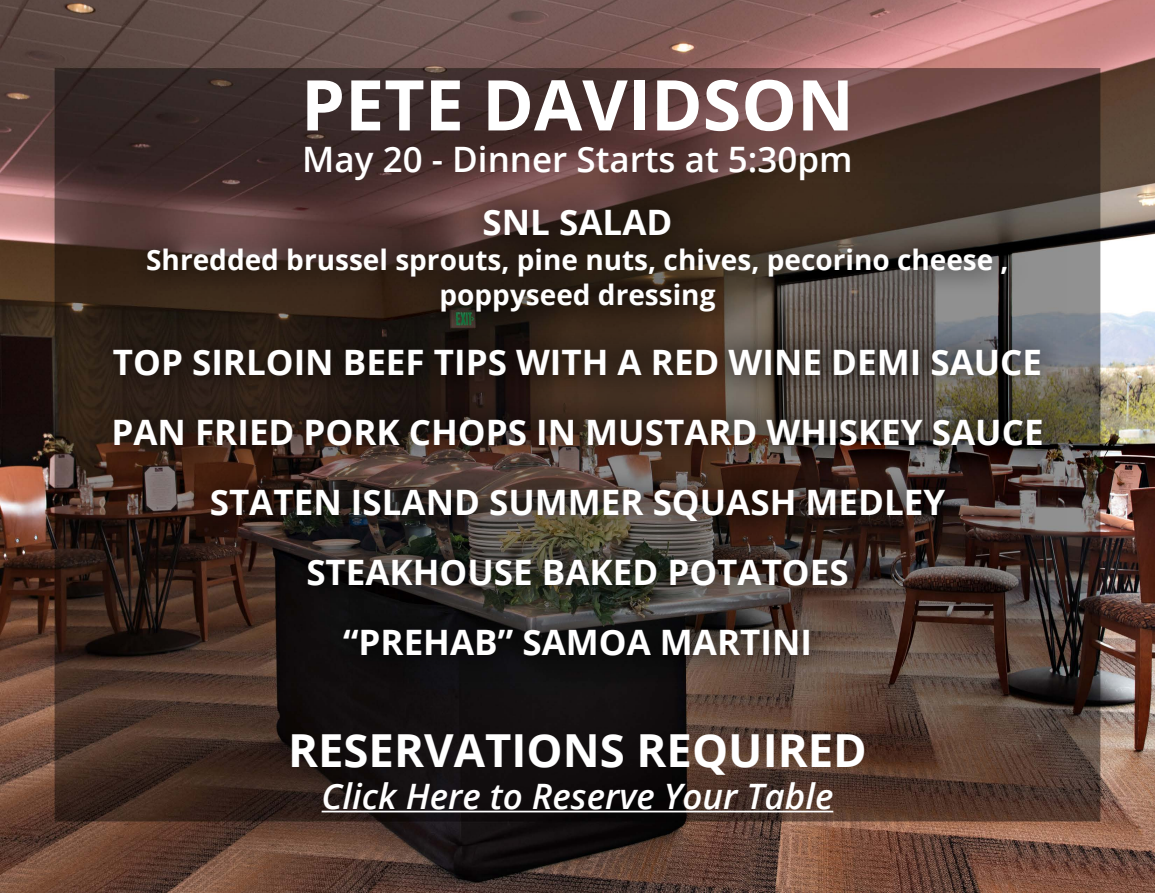
<style>
.page{position:relative;width:1155px;height:893px;background:#fff}
.page>*{position:absolute;margin:0;border:0;box-sizing:border-box;transform-origin:0 0}
.t1{font:700 70px "Open Sans";color:#fff}
.t2{font:700 45.5px "Open Sans";color:#fff}
.t3{font:700 35px/70px "Open Sans";color:#fff;text-align:center}
.t4{font:italic 600 35px "Open Sans";color:#fff}
.t5{font:600 35px "Open Sans";color:#fff}
.t6{font:700 28px/35px "Open Sans";color:#fff;text-align:center}
</style>
<div class="page">
<img style="left:0;top:0;width:1155px;height:892px">
<hr style="left:322px;top:810px;width:511px;height:2px;background:#fff">
<svg style="left:88px;top:183px;width:979px;height:499px;background:#3b2e28"></svg>
<h1 class="t1" style="left:301px;top:56px;width:554px">PETE DAVIDSON</h1>
<p class="t5" style="left:302px;top:136px;width:552px">May 20 - Dinner Starts at 5:30pm</p>
<p class="t3" style="left:483px;top:186px;width:191px">SNL SALAD</p>
<p class="t6" style="left:146px;top:241px;width:864px">Shredded brussel sprouts, pine nuts, chives, pecorino cheese , poppyseed dressing</p>
<p class="t3" style="left:111px;top:326px;width:934px">TOP SIRLOIN BEEF TIPS WITH A RED WINE DEMI SAUCE PAN FRIED PORK CHOPS IN MUSTARD WHISKEY SAUCE STATEN ISLAND SUMMER SQUASH MEDLEY STEAKHOUSE BAKED POTATOES<br>“PREHAB” SAMOA MARTINI</p>
<h2 class="t2" style="left:288px;top:718px;width:580px">RESERVATIONS REQUIRED</h2>
<p class="t4" style="left:322px;top:772px;width:513px">Click Here to Reserve Your Table</p>
</div>
